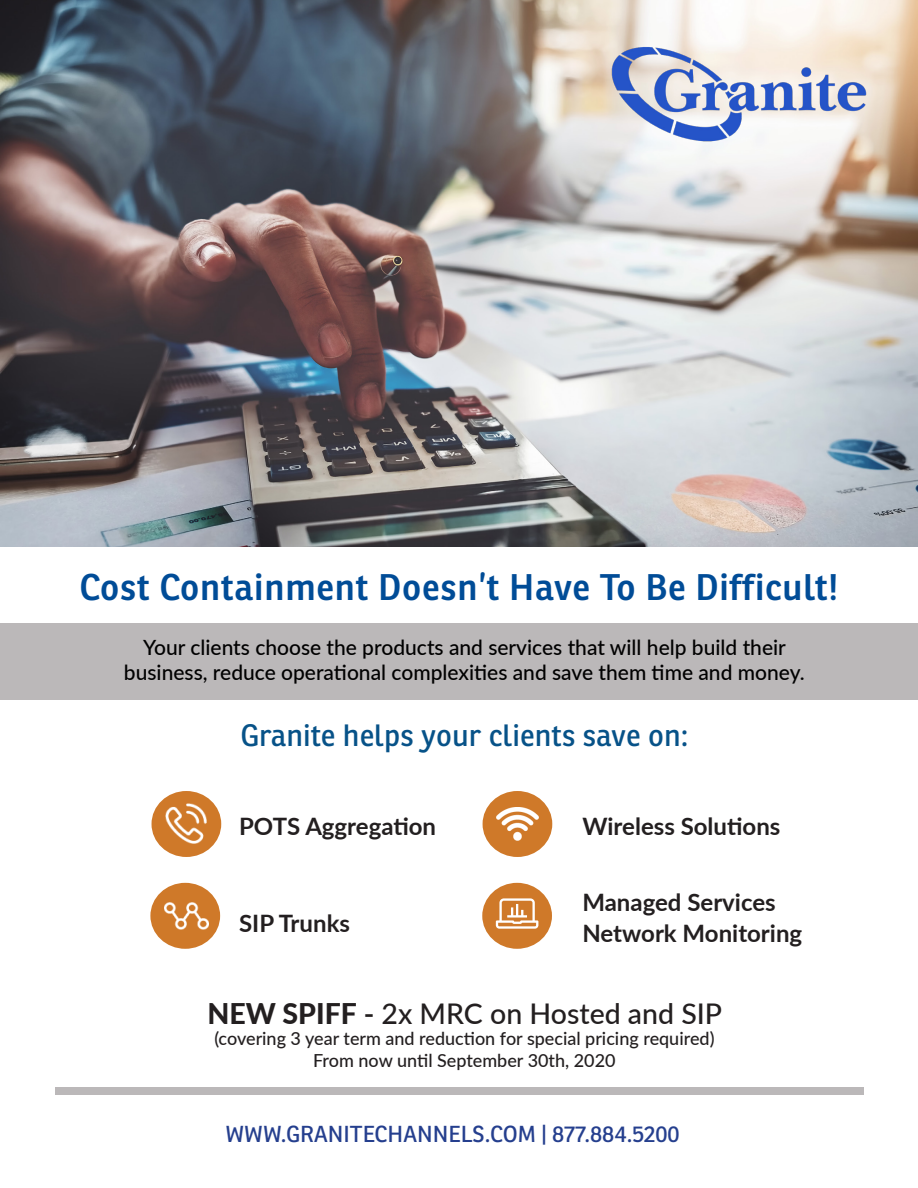
<style>
.page{position:relative;width:918px;height:1188px;background:#fff}
.page>*{position:absolute;margin:0;border:0;box-sizing:border-box;transform-origin:0 0}
.t1{font:600 36px "Ronnia";letter-spacing:.02em;color:#004c97}
.t2{font:30px "Ronnia";color:#075288}
.t3{font:500 28.5px "Lato";color:#231f20}
.t4{font:700 24px "Lato";color:#231f20}
.t5{font:22.5px "Ronnia";color:#253f8e}
.t6{font:500 21px "Lato";color:#000}
.t7{font:500 18px "Lato";color:#231f20}
.s1{font-weight:800}
.s2{font-weight:700}
</style>
<div class="page">
<div style="left:0;top:624px;width:918px;height:76px;background:#bbb8b9"></div>
<img style="left:0;top:0;width:918px;height:546px">
<img style="left:602px;top:44px;width:275px;height:101px">
<div style="left:56px;top:1087px;width:808px;height:7px;background:#bbb8b9"></div>
<div style="left:152px;top:791px;width:69px;height:66px;background:#cf7929;border-radius:50%"></div>
<img style="left:166px;top:803px;width:41px;height:41px">
<div style="left:150px;top:883px;width:70px;height:66px;background:#cf7929;border-radius:50%"></div>
<img style="left:165px;top:902px;width:43px;height:28px">
<div style="left:483px;top:791px;width:69px;height:66px;background:#cf7929;border-radius:50%"></div>
<img style="left:496px;top:808px;width:43px;height:32px">
<div style="left:482px;top:883px;width:70px;height:66px;background:#cf7929;border-radius:50%"></div>
<svg style="left:496px;top:898px;width:42px;height:31px"></svg>
<p class="t1" style="left:79px;top:565px;width:760px">Cost Containment Doesn’t Have To Be Difficult!</p>
<p class="t6" style="left:143px;top:632px;width:644px">Your clients choose the products and services that will help build their</p>
<p class="t6" style="left:124px;top:658px;width:682px">business, reduce operational complexities and save them time and money.</p>
<p class="t2" style="left:240px;top:717px;width:450px">Granite helps your clients save on:</p>
<p class="t4" style="left:239px;top:808px;width:199px">POTS Aggregation</p>
<p class="t4" style="left:582px;top:808px;width:199px">Wireless Solutions</p>
<p class="t4" style="left:239px;top:906px;width:112px">SIP Trunks</p>
<p class="t4" style="left:582px;top:884px;width:195px">Managed Services</p>
<p class="t4" style="left:582px;top:916px;width:221px">Network Monitoring</p>
<p class="t3" style="left:207px;top:993px;width:516px"><span class="s1">NEW SPIFF</span> <span class="s2">-</span> 2x MRC on Hosted and SIP</p>
<p class="t7" style="left:214px;top:1026px;width:502px">(covering 3 year term and reduction for special pricing required)</p>
<p class="t7" style="left:313px;top:1048px;width:304px">From now until September 30th, 2020</p>
<p class="t5" style="left:225px;top:1120px;width:456px">WWW.GRANITECHANNELS.COM | 877.884.5200</p>
</div>
